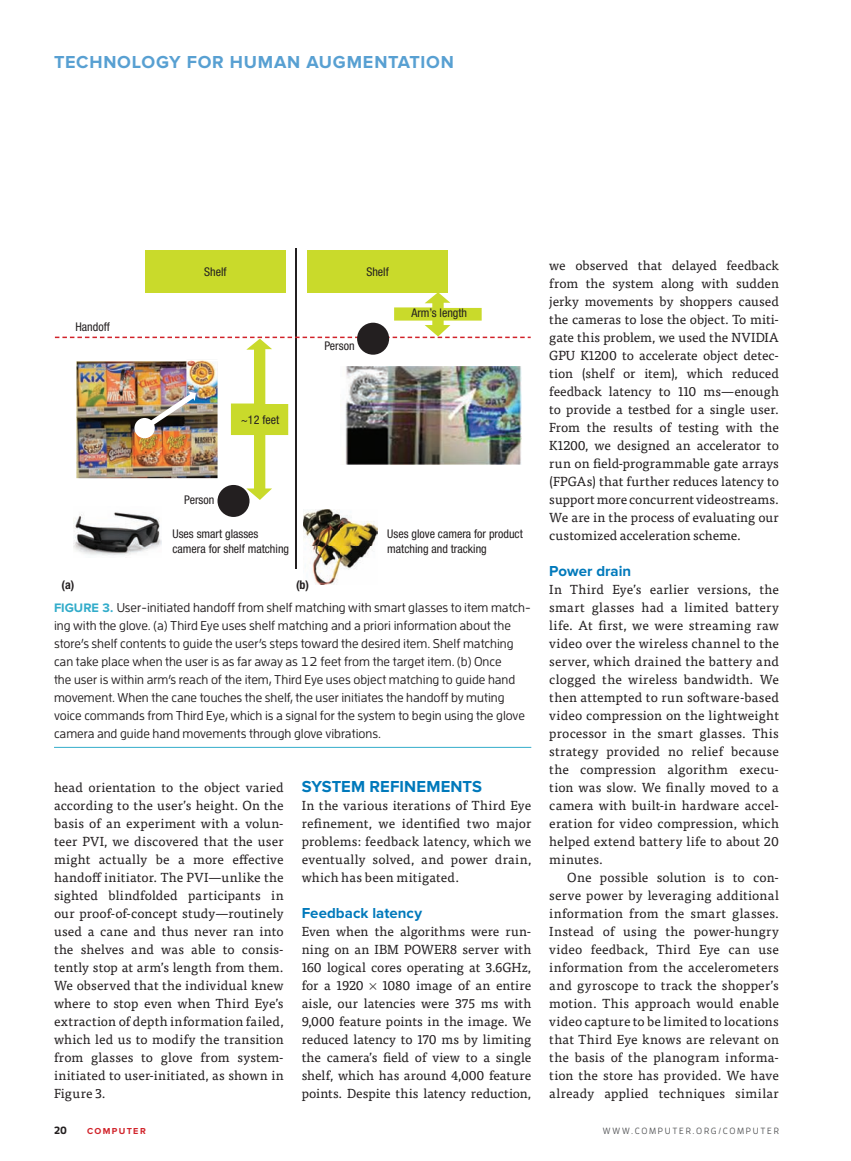
<style>
.page{position:relative;width:851px;height:1161px;background:#fff}
.page>*{position:absolute;margin:0;border:0;box-sizing:border-box;transform-origin:0 0}
.t1{font:700 18px "Proxima Nova";letter-spacing:.04em;color:#58a0d2}
.t2{font:700 16.5px "Proxima Nova";letter-spacing:.01em;color:#0079bb}
.t3{font:700 15px "Proxima Nova";letter-spacing:.005em;color:#0079bb}
.t4{font:13.2px/18px "Tisa Pro";letter-spacing:.015em;color:#231f20;text-align:justify}
.t5{font:500 12.75px/18px "Enzo OT";color:#231f20}
.t6{font:condensed 12px/14.4px "Helvetica Neue LT Std";color:#231f20}
.t7{font:700 condensed 12px "Helvetica Neue LT Std";color:#231f20}
.t8{font:700 10.5px "Enzo OT";color:#231f20}
.t9{font:500 9px "Enzo OT";letter-spacing:.19em;color:#57585a}
.t10{font:700 9px "Proxima Nova";letter-spacing:.145em;color:#d1232a}
.s1{font-family:"Proxima Nova";font-weight:700;color:#32acca}
</style>
<div class="page">
<img style="left:74px;top:512px;width:87px;height:44px">
<img style="left:303px;top:509px;width:74px;height:76px">
<hr style="left:295px;top:248px;width:1px;height:321px;background:#231f20">
<div style="left:145px;top:250px;width:141px;height:42px;background:#c9da2b"></div>
<div style="left:307px;top:250px;width:140px;height:42px;background:#c9da2b"></div>
<div style="left:217px;top:485px;width:32px;height:32px;background:#231f20;border-radius:50%"></div>
<img style="left:55px;top:292px;width:475px;height:208px">
<hr style="left:54px;top:747px;width:477px;height:1px;background:#32acca">
<h1 class="t1" style="left:54px;top:52px;width:401px">TECHNOLOGY FOR HUMAN AUGMENTATION</h1>
<p class="t6" style="left:75px;top:320px;width:36px">Handoff</p>
<p class="t6" style="left:204px;top:265px;width:24px">Shelf</p>
<p class="t6" style="left:366px;top:265px;width:24px">Shelf</p>
<p class="t6" style="left:324px;top:338px;width:32px">Person</p>
<p class="t6" style="left:411px;top:306px;width:57px">Arm’s length</p>
<p class="t6" style="left:241px;top:412px;width:40px">~12 feet</p>
<p class="t6" style="left:184px;top:492px;width:32px">Person</p>
<p class="t6" style="left:172px;top:527px;width:118px">Uses smart glasses camera for shelf matching</p>
<p class="t6" style="left:387px;top:527px;width:137px">Uses glove camera for product matching and tracking</p>
<p class="t7" style="left:61px;top:578px;width:14px">(a)</p>
<p class="t7" style="left:296px;top:578px;width:15px">(b)</p>
<p class="t5" style="left:54px;top:598px;width:478px"><span class="s1">FIGURE 3.</span> User-initiated handoff from shelf matching with smart glasses to item match&shy;ing with the glove. (a) Third Eye uses shelf matching and a priori information about the store’s shelf contents to guide the user’s steps toward the desired item. Shelf matching can take place when the user is as far away as 12 feet from the target item. (b) Once<br>the user is within arm’s reach of the item, Third Eye uses object matching to guide hand movement. When the cane touches the shelf, the user initiates the handoff by muting voice commands from Third Eye, which is a signal for the system to begin using the glove camera and guide hand movements through glove vibrations.</p>
<p class="t4" style="left:54px;top:778px;width:231px">head orientation to the object varied according to the user’s height. On the basis of an experiment with a volun&shy;teer PVI, we discovered that the user might actually be a more effective handoff initiator. The PVI—unlike the sighted blindfolded participants in our proof-of-concept study—routinely used a cane and thus never ran into the shelves and was able to consis&shy;tently stop at arm’s length from them.<br>We observed that the individual knew where to stop even when Third Eye’s extraction of depth information failed, which led us to modify the transition from glasses to glove from system&shy;initiated to user-initiated, as shown in Figure 3.</p>
<p class="t2" style="left:302px;top:777px;width:182px">SYSTEM REFINEMENTS</p>
<p class="t4" style="left:302px;top:796px;width:231px">In the various iterations of Third Eye refinement, we identified two major problems: feedback latency, which we eventually solved, and power drain, which has been mitigated.</p>
<p class="t3" style="left:302px;top:904px;width:122px">Feedback latency</p>
<p class="t4" style="left:302px;top:922px;width:231px">Even when the algorithms were run&shy;ning on an IBM POWER8 server with 160 logical cores operating at 3.6GHz, for a 1920</p>
<p class="t4" style="left:302px;top:976px;width:231px;text-indent:81px">1080 image of an entire aisle, our latencies were 375 ms with 9,000 feature points in the image. We reduced latency to 170 ms by limiting the camera’s field of view to a single shelf, which has around 4,000 feature points. Despite this latency reduction,</p>
<p class="t4" style="left:549px;top:256px;width:231px">we observed that delayed feedback from the system along with sudden jerky movements by shoppers caused the cameras to lose the object. To miti&shy;gate this problem, we used the NVIDIA GPU K1200 to accelerate object detec&shy;tion (shelf or item), which reduced feedback latency to 110 ms—enough to provide a testbed for a single user.<br>From the results of testing with the K1200, we designed an accelerator to run on field-programmable gate arrays (FPGAs) that further reduces latency to support more concurrent videostreams.<br>We are in the process of evaluating our customized acceleration scheme.</p>
<p class="t3" style="left:549px;top:562px;width:83px">Power drain</p>
<p class="t4" style="left:549px;top:580px;width:231px">In Third Eye’s earlier versions, the</p>
<p class="t4" style="left:549px;top:598px;width:231px">smart glasses had a limited battery</p>
<p class="t4" style="left:549px;top:616px;width:231px">life. At first, we were streaming raw</p>
<p class="t4" style="left:549px;top:634px;width:231px">video over the wireless channel to the</p>
<p class="t4" style="left:549px;top:652px;width:231px">server, which drained the battery and</p>
<p class="t4" style="left:549px;top:670px;width:231px">clogged the wireless bandwidth. We</p>
<p class="t4" style="left:549px;top:688px;width:231px">then attempted to run software-based</p>
<p class="t4" style="left:549px;top:706px;width:231px">video compression on the lightweight</p>
<p class="t4" style="left:549px;top:724px;width:231px">processor in the smart glasses. This</p>
<p class="t4" style="left:549px;top:742px;width:231px">strategy provided no relief because</p>
<p class="t4" style="left:549px;top:760px;width:231px">the compression algorithm execu-</p>
<p class="t4" style="left:549px;top:778px;width:231px">tion was slow. We finally moved to a</p>
<p class="t4" style="left:549px;top:796px;width:231px">camera with built-in hardware accel-</p>
<p class="t4" style="left:549px;top:814px;width:231px">eration for video compression, which</p>
<p class="t4" style="left:549px;top:832px;width:231px">helped extend battery life to about 20</p>
<p class="t4" style="left:549px;top:850px;width:55px">minutes.</p>
<p class="t4" style="left:567px;top:868px;width:213px">One possible solution is to con-</p>
<p class="t4" style="left:549px;top:885px;width:231px">serve power by leveraging additional</p>
<p class="t4" style="left:549px;top:903px;width:231px">information from the smart glasses.</p>
<p class="t4" style="left:549px;top:921px;width:231px">Instead of using the power-hungry</p>
<p class="t4" style="left:549px;top:939px;width:231px">video feedback, Third Eye can use</p>
<p class="t4" style="left:549px;top:957px;width:231px">information from the accelerometers</p>
<p class="t4" style="left:549px;top:975px;width:231px">and gyroscope to track the shopper’s</p>
<p class="t4" style="left:549px;top:993px;width:231px">motion. This approach would enable</p>
<p class="t4" style="left:549px;top:1011px;width:231px">video capture to be limited to locations</p>
<p class="t4" style="left:549px;top:1029px;width:231px">that Third Eye knows are relevant on</p>
<p class="t4" style="left:549px;top:1047px;width:231px">the basis of the planogram informa-</p>
<p class="t4" style="left:549px;top:1065px;width:231px">tion the store has provided. We have</p>
<p class="t4" style="left:549px;top:1083px;width:231px">already applied techniques similar</p>
<p class="t8" style="left:54px;top:1124px;width:15px">20</p>
<p class="t10" style="left:87px;top:1126px;width:60px">COMPUTER</p>
<p class="t9" style="left:603px;top:1126px;width:177px">WWW.COMPUTER.ORG/COMPUTER</p>
</div>
